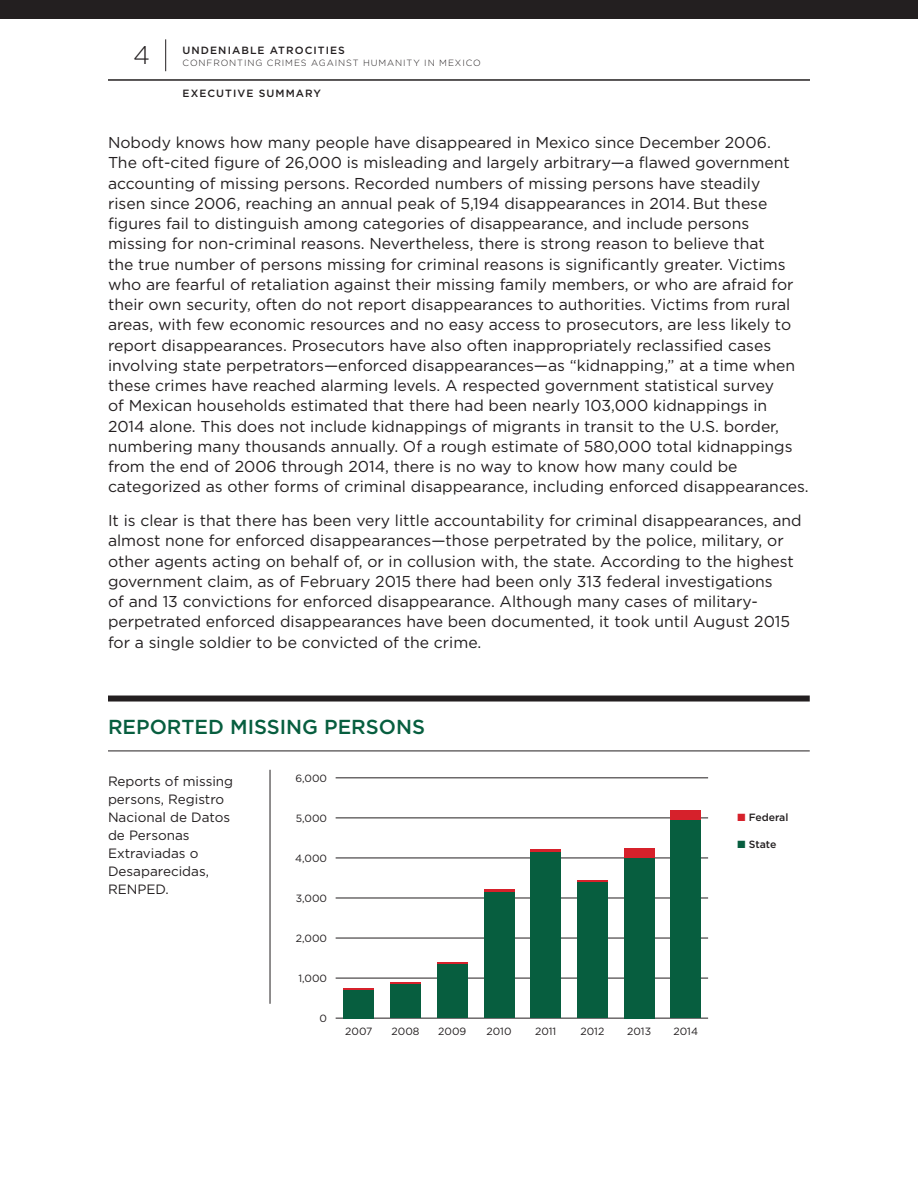
<style>
.page{position:relative;width:918px;height:1188px;background:#fff}
.page>*{position:absolute;margin:0;border:0;box-sizing:border-box;transform-origin:0 0}
.t1{font:300 25.5px "Gotham";color:#231f20}
.FGR_Header{font:500 20.25px "Gotham";color:#075e3f}
.TEXT_basic{font:15.75px/20.2px "Gotham";color:#231f20}
.FGR_text{font:13.5px/18px "Gotham";color:#231f20}
.TEXT_basic-2{font:10.5px "Gotham";color:#231f20}
.TEXT_basic-3{font:500 10.5px "Gotham";letter-spacing:.1em;color:#231f20}
.TEXT_basic-4{font:500 10.5px "Gotham";color:#231f20}
.t2{font:300 9px "Gotham";letter-spacing:.1em;color:#231f20}
.s1{color:#d6212b}
.s2{color:#075e3f}
</style>
<div class="page">
<hr style="left:165px;top:39px;width:1px;height:32px;background:#231f20">
<hr style="left:108px;top:79px;width:702px;height:2px;background:#231f20">
<div style="left:0;top:0;width:918px;height:18px;background:#231f20"></div>
<hr style="left:336px;top:1018px;width:372px;height:1px;background:#231f20">
<hr style="left:336px;top:978px;width:372px;height:1px;background:#231f20">
<hr style="left:336px;top:938px;width:372px;height:1px;background:#231f20">
<hr style="left:336px;top:898px;width:372px;height:1px;background:#231f20">
<hr style="left:336px;top:858px;width:372px;height:1px;background:#231f20">
<hr style="left:336px;top:818px;width:372px;height:1px;background:#231f20">
<hr style="left:336px;top:778px;width:372px;height:1px;background:#231f20">
<div style="left:344px;top:989px;width:30px;height:25px;background:#d6212b"></div>
<div style="left:344px;top:990px;width:30px;height:28px;background:#075e3f"></div>
<div style="left:391px;top:983px;width:30px;height:25px;background:#d6212b"></div>
<div style="left:391px;top:984px;width:30px;height:34px;background:#075e3f"></div>
<div style="left:437px;top:963px;width:30px;height:25px;background:#d6212b"></div>
<div style="left:437px;top:964px;width:30px;height:54px;background:#075e3f"></div>
<div style="left:484px;top:889px;width:30px;height:26px;background:linear-gradient(to right,#d6212b,#d6212b)"></div>
<div style="left:484px;top:893px;width:30px;height:125px;background:#075e3f"></div>
<div style="left:531px;top:849px;width:30px;height:26px;background:#d6212b"></div>
<div style="left:531px;top:852px;width:30px;height:166px;background:#075e3f"></div>
<div style="left:577px;top:880px;width:30px;height:25px;background:linear-gradient(to right,#075e3f,#075e3f)"></div>
<div style="left:577px;top:883px;width:30px;height:135px;background:#075e3f"></div>
<div style="left:624px;top:848px;width:30px;height:26px;background:#d6212b"></div>
<div style="left:624px;top:858px;width:30px;height:160px;background:#075e3f"></div>
<div style="left:671px;top:810px;width:30px;height:25px;background:#d6212b"></div>
<div style="left:671px;top:821px;width:30px;height:197px;background:#075e3f"></div>
<hr style="left:108px;top:751px;width:702px;height:1px;background:#231f20">
<div style="left:108px;top:696px;width:702px;height:6px;background:#231f20"></div>
<hr style="left:270px;top:770px;width:1px;height:234px;background:#231f20">
<p class="t1" style="left:133px;top:41px;width:18px">4</p>
<p class="TEXT_basic-3" style="left:183px;top:44px;width:164px">UNDENIABLE ATROCITIES</p>
<p class="t2" style="left:183px;top:58px;width:300px">CONFRONTING CRIMES AGAINST HUMANITY IN MEXICO</p>
<p class="TEXT_basic-3" style="left:183px;top:87px;width:140px">EXECUTIVE SUMMARY</p>
<p class="TEXT_basic" style="left:108px;top:132px;width:702px">Nobody knows how many people have disappeared in Mexico since December 2006.<br>The oft-cited figure of 26,000 is misleading and largely arbitrary—a flawed government accounting of missing persons. Recorded numbers of missing persons have steadily<br>risen since 2006, reaching an annual peak of 5,194 disappearances in 2014. But these figures fail to distinguish among categories of disappearance, and include persons missing for non-criminal reasons. Nevertheless, there is strong reason to believe that<br>the true number of persons missing for criminal reasons is significantly greater. Victims who are fearful of retaliation against their missing family members, or who are afraid for their own security, often do not report disappearances to authorities. Victims from rural areas, with few economic resources and no easy access to prosecutors, are less likely to report disappearances. Prosecutors have also often inappropriately reclassified cases involving state perpetrators—enforced disappearances—as “kidnapping,” at a time when these crimes have reached alarming levels. A respected government statistical survey<br>of Mexican households estimated that there had been nearly 103,000 kidnappings in<br>2014 alone. This does not include kidnappings of migrants in transit to the U.S. border, numbering many thousands annually. Of a rough estimate of 580,000 total kidnappings from the end of 2006 through 2014, there is no way to know how many could be categorized as other forms of criminal disappearance, including enforced disappearances.</p>
<p class="TEXT_basic" style="left:108px;top:510px;width:695px">It is clear is that there has been very little accountability for criminal disappearances, and almost none for enforced disappearances—those perpetrated by the police, military, or other agents acting on behalf of, or in collusion with, the state. According to the highest government claim, as of February 2015 there had been only 313 federal investigations<br>of and 13 convictions for enforced disappearance. Although many cases of military&shy;perpetrated enforced disappearances have been documented, it took until August 2015 for a single soldier to be convicted of the crime.</p>
<p class="FGR_Header" style="left:108px;top:715px;width:319px">REPORTED MISSING PERSONS</p>
<p class="FGR_text" style="left:108px;top:772px;width:127px">Reports of missing persons, Registro<br>Nacional de Datos de Personas<br>Extraviadas o<br>Desaparecidas,<br>RENPED.</p>
<p class="TEXT_basic-2" style="left:295px;top:772px;width:33px">6,000</p>
<p class="TEXT_basic-2" style="left:296px;top:812px;width:33px">5,000</p>
<p class="TEXT_basic-2" style="left:295px;top:852px;width:33px">4,000</p>
<p class="TEXT_basic-2" style="left:296px;top:893px;width:33px">3,000</p>
<p class="TEXT_basic-2" style="left:296px;top:933px;width:33px">2,000</p>
<p class="TEXT_basic-2" style="left:298px;top:973px;width:30px">1,000</p>
<p class="TEXT_basic-2" style="left:320px;top:1013px;width:9px">0</p>
<p class="TEXT_basic-2" style="left:345px;top:1025px;width:29px">2007</p>
<p class="TEXT_basic-2" style="left:392px;top:1025px;width:29px">2008</p>
<p class="TEXT_basic-2" style="left:438px;top:1025px;width:30px">2009</p>
<p class="TEXT_basic-2" style="left:486px;top:1025px;width:27px">2010</p>
<p class="TEXT_basic-2" style="left:535px;top:1025px;width:23px">2011</p>
<p class="TEXT_basic-2" style="left:581px;top:1025px;width:25px">2012</p>
<p class="TEXT_basic-2" style="left:627px;top:1025px;width:25px">2013</p>
<p class="TEXT_basic-2" style="left:674px;top:1025px;width:26px">2014</p>
<p class="TEXT_basic-4" style="left:738px;top:811px;width:52px"><span class="s1">■</span> Federal</p>
<p class="TEXT_basic-3" style="left:738px;top:838px;width:40px"><span class="s2">■</span> State</p>
</div>
